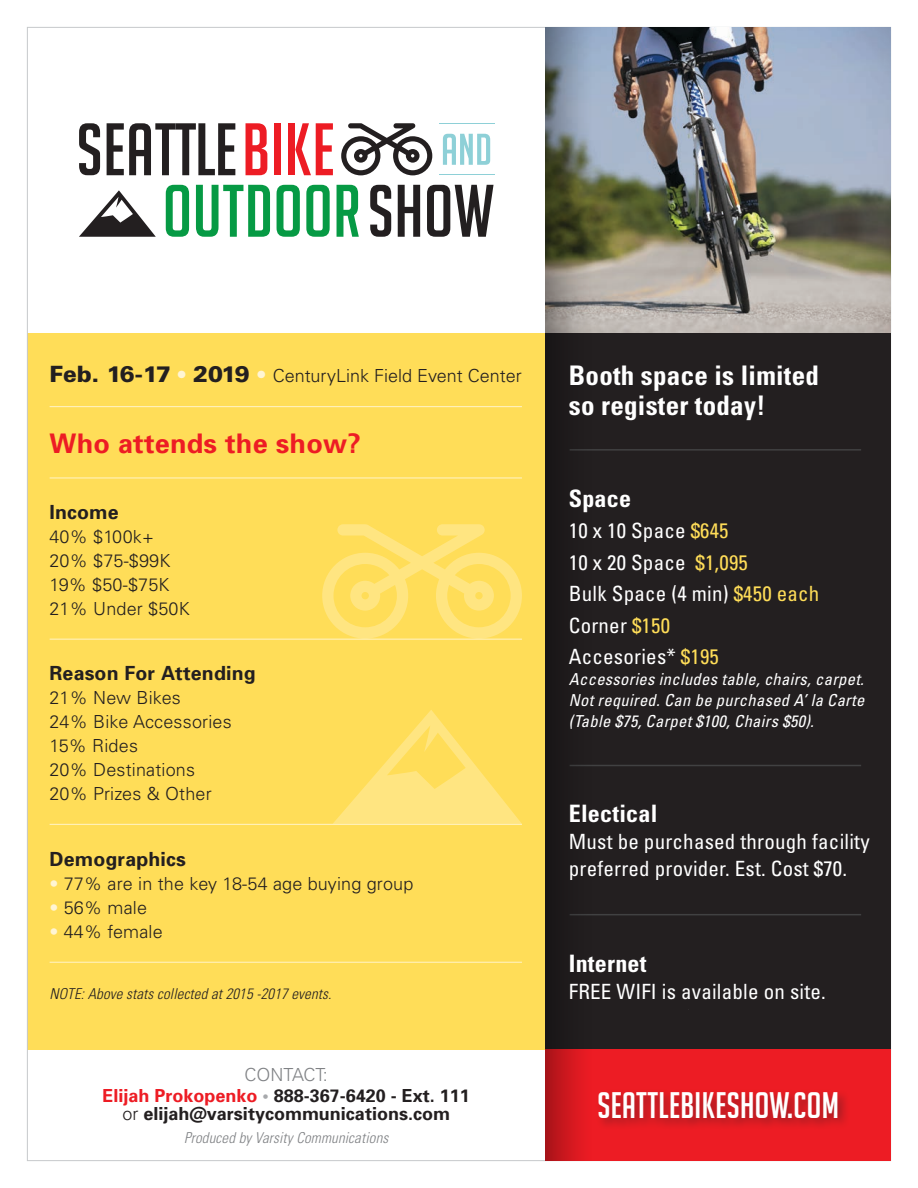
<style>
.page{position:relative;width:918px;height:1188px;background:#fff}
.page>*{position:absolute;margin:0;border:0;box-sizing:border-box;transform-origin:0 0}
.t1{font:36px "Big Noodle Titling";letter-spacing:.01em;color:#fff}
.t2{font:700 condensed 27px/30px "Univers";letter-spacing:.01em;color:#fff}
.t3{font:700 27px "Univers";letter-spacing:.01em;color:#ed1c24}
.t4{font:700 condensed 24px "Univers";letter-spacing:.01em;color:#fff}
.t5{font:condensed 21px/31.5px "Univers";letter-spacing:.01em;color:#fff}
.t6{font:700 19.5px "Univers";letter-spacing:.01em;color:#231f20}
.t7{font:300 18px/24px "Univers";letter-spacing:.01em;color:#231f20}
.t8{font:700 18px/21px "Univers";color:#231f20;text-align:center}
.t9{font:italic condensed 16.5px/21px "Univers";letter-spacing:.02em;color:#fff;text-align:justify}
.t10{font:italic 300 condensed 15px "Univers";letter-spacing:.01em;color:#231f20}
.t11{font:italic 300 condensed 15px "Univers";letter-spacing:.01em;color:#808285}
.s1{font-weight:900;font-size:22.5px}
.s2{font-size:21px;color:#fff5d4}
.s3{color:#fff5d4}
.s4{font-weight:300;color:#808285}
.s5{color:#ed1c24}
.s6{color:#a7a9ac}
.s7{font-weight:300}
.s8{color:#ffdd58}
</style>
<div class="page">
<div style="left:27px;top:333px;width:519px;height:716px;background:#ffdd58"></div>
<svg style="left:322px;top:524px;width:200px;height:115px"></svg>
<div style="left:545px;top:333px;width:346px;height:716px;background:#231f20"></div>
<div style="left:545px;top:1049px;width:346px;height:112px;background:#ed1c24"></div>
<hr style="left:570px;top:449px;width:290px;height:2px;background:#414142">
<hr style="left:570px;top:765px;width:290px;height:1px;background:#414142">
<hr style="left:570px;top:914px;width:290px;height:1px;background:#414142">
<img style="left:621px;top:27px;width:270px;height:306px">
<svg style="left:545px;top:27px;width:76px;height:1134px"></svg>
<svg style="left:295px;top:123px;width:38px;height:52px"></svg>
<div style="left:288px;top:123px;width:7px;height:52px;background:#ed1c24"></div>
<div style="left:274px;top:123px;width:7px;height:52px;background:#ed1c24"></div>
<svg style="left:246px;top:123px;width:21px;height:52px"></svg>
<svg style="left:107px;top:123px;width:128px;height:52px"></svg>
<svg style="left:79px;top:123px;width:21px;height:52px"></svg>
<svg style="left:337px;top:185px;width:22px;height:52px"></svg>
<svg style="left:306px;top:185px;width:24px;height:52px"></svg>
<svg style="left:277px;top:185px;width:23px;height:52px"></svg>
<svg style="left:196px;top:185px;width:74px;height:52px"></svg>
<svg style="left:166px;top:185px;width:23px;height:52px"></svg>
<svg style="left:427px;top:185px;width:67px;height:52px"></svg>
<svg style="left:398px;top:185px;width:22px;height:52px"></svg>
<svg style="left:370px;top:185px;width:21px;height:52px"></svg>
<svg style="left:443px;top:134px;width:47px;height:31px"></svg>
<hr style="left:439px;top:174px;width:55px;height:1px;background:#8ed0d7">
<hr style="left:439px;top:123px;width:55px;height:1px;background:#8ed0d7">
<svg style="left:79px;top:190px;width:77px;height:47px"></svg>
<svg style="left:341px;top:123px;width:91px;height:52px"></svg>
<hr style="left:50px;top:406px;width:471px;height:1px;background:#fff">
<hr style="left:50px;top:477px;width:471px;height:2px;background:#fff">
<hr style="left:50px;top:639px;width:471px;height:1px;background:#fff">
<hr style="left:50px;top:824px;width:471px;height:1px;background:#fff">
<hr style="left:50px;top:962px;width:471px;height:1px;background:#fff">
<div style="left:595px;top:1088px;width:254px;height:42px;background:#231f20;opacity:.4"></div>
<svg style="left:333px;top:710px;width:189px;height:114px"></svg>
<p class="t7" style="left:49px;top:364px;width:474px"><span class="s1">Feb. 16-17</span> <span class="s2">•</span> <span class="s1">2019</span> <span class="s2">•</span> CenturyLink Field Event Center</p>
<h2 class="t3" style="left:49px;top:426px;width:313px">Who attends the show?</h2>
<p class="t6" style="left:49px;top:499px;width:71px">Income</p>
<p class="t7" style="left:49px;top:524px;width:142px">40% $100k+<br>20% $75-$99K<br>19% $50-$75K<br>21% Under $50K</p>
<p class="t6" style="left:49px;top:660px;width:208px">Reason For Attending</p>
<p class="t7" style="left:49px;top:685px;width:184px">21% New Bikes<br>24% Bike Accessories<br>15% Rides<br>20% Destinations<br>20% Prizes &amp; Other</p>
<p class="t6" style="left:49px;top:846px;width:138px">Demographics</p>
<p class="t7" style="left:49px;top:871px;width:366px"><span class="s3">•</span> 77% are in the key 18-54 age buying group</p>
<p class="t7" style="left:49px;top:895px;width:99px"><span class="s3">•</span> 56% male</p>
<p class="t7" style="left:49px;top:919px;width:115px"><span class="s3">•</span> 44% female</p>
<p class="t10" style="left:49px;top:984px;width:284px">NOTE: Above stats collected at 2015 -2017 events.</p>
<p class="t8" style="left:102px;top:1064px;width:369px"><span class="s4">CONTACT:<br></span><span class="s5">Elijah Prokopenko</span> <span class="s6">•</span> 888-367-6420 - Ext. 111</p>
<p class="t8" style="left:122px;top:1103px;width:329px"><span class="s7">or</span> elijah@varsitycommunications.com</p>
<p class="t11" style="left:184px;top:1129px;width:206px">Produced by Varsity Communications</p>
<h2 class="t2" style="left:569px;top:360px;width:252px">Booth space is limited so register today!</h2>
<h3 class="t4" style="left:569px;top:483px;width:64px">Space</h3>
<p class="t5" style="left:569px;top:514px;width:252px">10 x 10 Space <span class="s8">$645<br></span>10 x 20 Space <span class="s8">$1,095<br></span>Bulk Space (4 min) <span class="s8">$450 each<br></span>Corner <span class="s8">$150<br></span>Accesories* <span class="s8">$195</span></p>
<p class="t9" style="left:569px;top:668px;width:297px">Accessories includes table, chairs, carpet.<br>Not required. Can be purchased A’ la Carte (Table $75, Carpet $100, Chairs $50).</p>
<h3 class="t4" style="left:569px;top:799px;width:90px">Electical</h3>
<p class="t5" style="left:569px;top:828px;width:302px;line-height:27px">Must be purchased through facility preferred provider. Est. Cost $70.</p>
<h3 class="t4" style="left:569px;top:948px;width:79px">Internet</h3>
<p class="t5" style="left:569px;top:975px;width:259px">FREE WIFI is available on site.</p>
<h1 class="t1" style="left:597px;top:1086px;width:243px">SEATTLEBIKESHOW.COM</h1>
</div>
